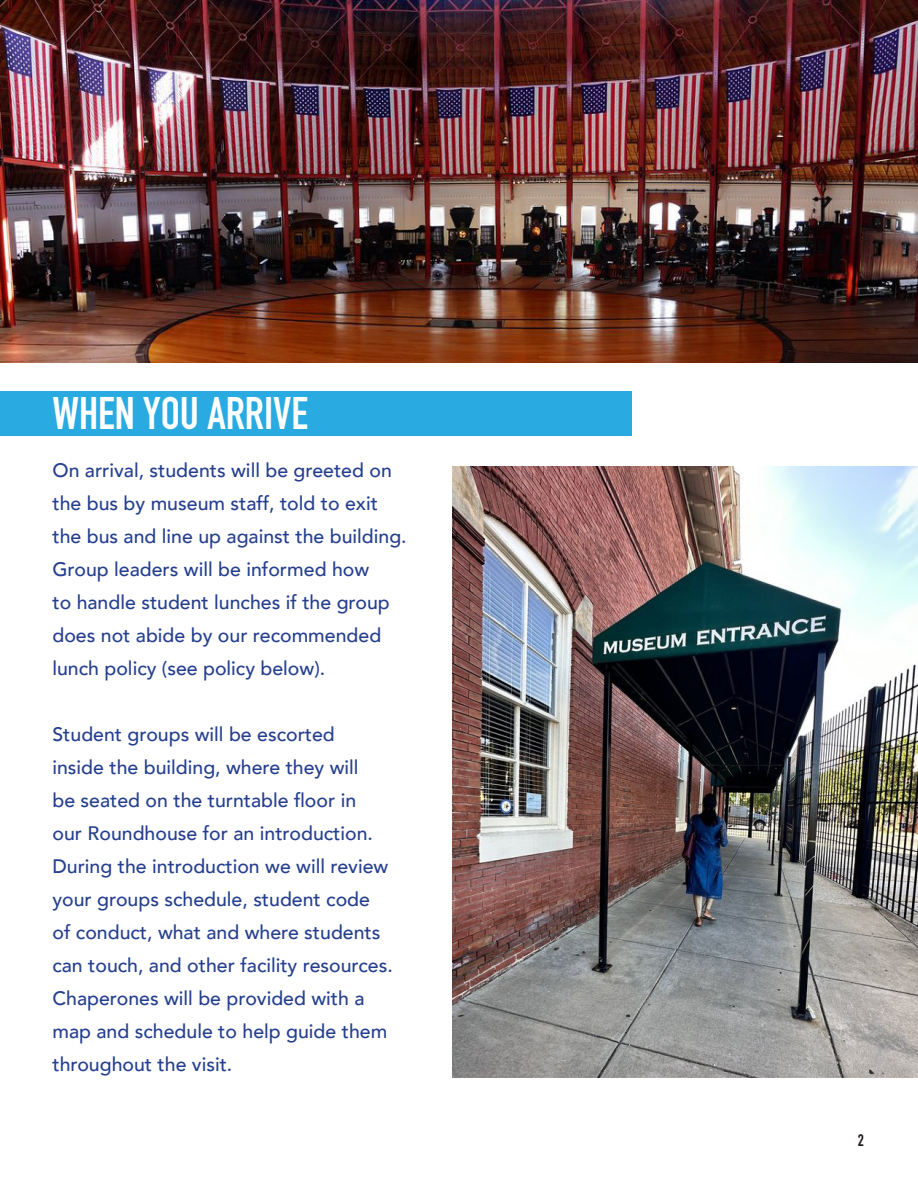
<style>
.page{position:relative;width:918px;height:1188px;background:#fff}
.page>*{position:absolute;margin:0;border:0;box-sizing:border-box;transform-origin:0 0}
.t1{font:700 45px "DIN Condensed";color:#fff}
.t2{font:500 19.5px/33px "Avenir";color:#253f8e}
.t3{font:700 16.5px "DIN Condensed";color:#231f20}
</style>
<div class="page">
<img style="left:453px;top:467px;width:465px;height:611px">
<div style="left:0;top:391px;width:632px;height:45px;background:#29abe2"></div>
<img style="left:0;top:0;width:918px;height:362px">
<p class="t1" style="left:52px;top:383px;width:257px">WHEN YOU ARRIVE</p>
<p class="t2" style="left:52px;top:452px;width:356px">On arrival, students will be greeted on the bus by museum staff, told to exit the bus and line up against the building.<br>Group leaders will be informed how<br>to handle student lunches if the group does not abide by our recommended lunch policy (see policy below).</p>
<p class="t2" style="left:52px;top:716px;width:342px">Student groups will be escorted<br>inside the building, where they will<br>be seated on the turntable floor in<br>our Roundhouse for an introduction.<br>During the introduction we will review your groups schedule, student code of conduct, what and where students can touch, and other facility resources.<br>Chaperones will be provided with a map and schedule to help guide them throughout the visit.</p>
<p class="t3" style="left:858px;top:1129px;width:8px">2</p>
</div>
